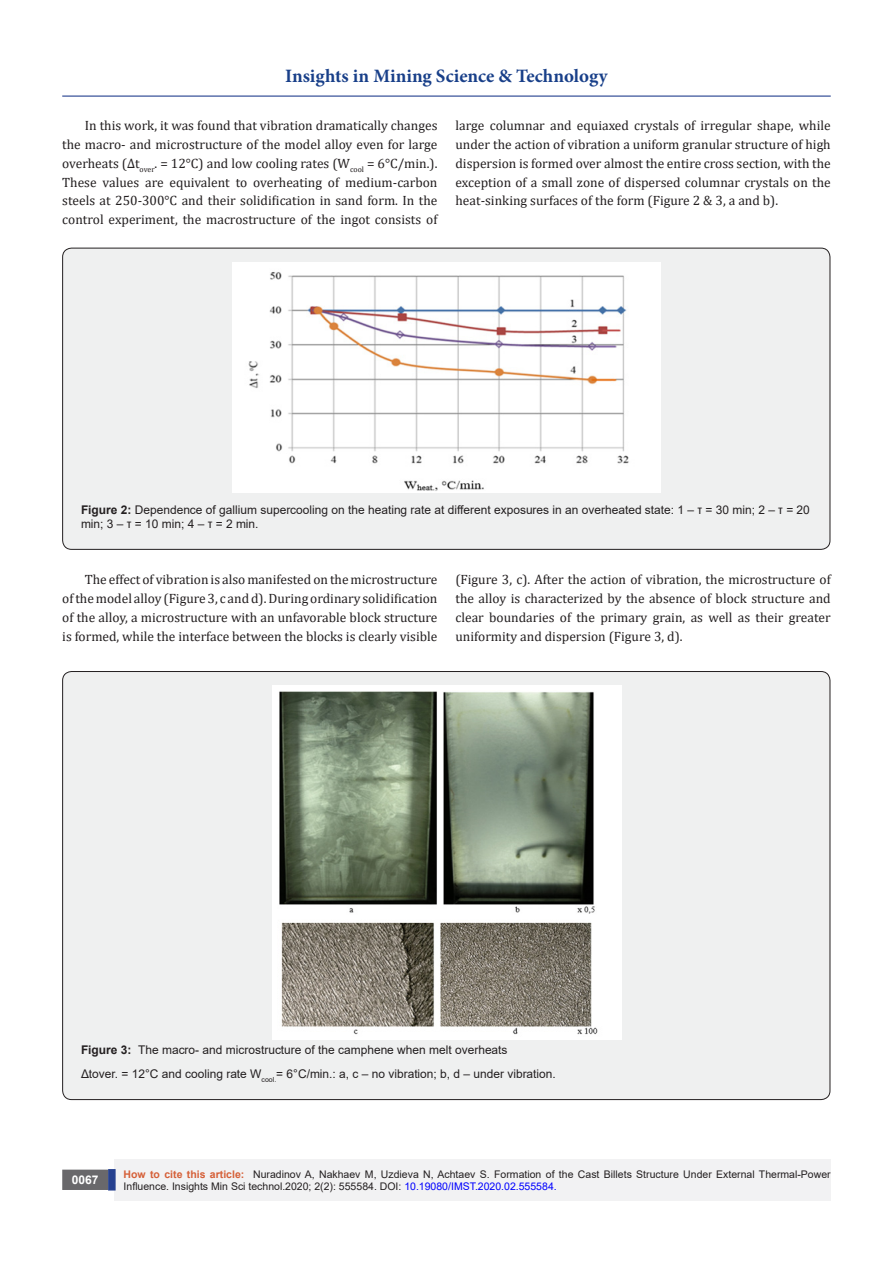
<style>
.page{position:relative;width:893px;height:1263px;background:#fff}
.page>*{position:absolute;margin:0;border:0;box-sizing:border-box;transform-origin:0 0}
.t1{font:700 18.9px "Minion Pro";color:#183f89}
.t2{font:13.5px/18.8px "Cambria";color:#231f20;text-align:justify}
.t3{font:12px/14.4px "Arial";color:#231f20}
.t4{font:700 12px "Arial";color:#fff}
.t5{font:10.5px/12.6px "Arial";color:#231f20}
.s1{font-weight:700}
.s2{font-weight:700;color:#d55f37}
.s3{color:#00f}
</style>
<div class="page">
<hr style="left:62px;top:96px;width:769px;height:1px;background:#25408f">
<div style="left:115px;top:1160px;width:716px;height:41px;background:#f2f2f3"></div>
<div style="left:63px;top:1170px;width:44px;height:19px;background:#69686b"></div>
<div style="left:62px;top:1169px;width:46px;height:21px;border:2px solid #69686b"></div>
<svg style="left:108px;top:1169px;width:8px;height:21px"></svg>
<div style="left:63px;top:248px;width:767px;height:301px;background:#eff0f0;border-radius:9px"></div>
<img style="left:233px;top:263px;width:427px;height:230px">
<div style="left:63px;top:671px;width:767px;height:428px;background:#eff0f0;border-radius:9px"></div>
<img style="left:272px;top:686px;width:349px;height:353px">
<h1 class="t1" style="left:285px;top:63px;width:324px">Insights in Mining Science &amp; Technology</h1>
<p class="t2" style="left:62px;top:116px;width:377px;text-indent:22px">In this work, it was found that vibration dramatically changes the macro- and microstructure of the model alloy even for large overheats (Δt<sub>over</sub>. = 12°C) and low cooling rates (W<sub>cool</sub> = 6°C/min.).<br>These values are equivalent to overheating of medium-carbon steels at 250-300°С and their solidification in sand form. In the control experiment, the macrostructure of the ingot consists of</p>
<p class="t2" style="left:455px;top:116px;width:377px">large columnar and equiaxed crystals of irregular shape, while under the action of vibration a uniform granular structure of high dispersion is formed over almost the entire cross section, with the exception of a small zone of dispersed columnar crystals on the heat-sinking surfaces of the form (Figure 2 &amp; 3, a and b).</p>
<p class="t3" style="left:81px;top:503px;width:730px"><span class="s1">Figure 2:</span> Dependence of gallium supercooling on the heating rate at different exposures in an overheated state: 1 – τ = 30 min; 2 – τ = 20 min; 3 – τ = 10 min; 4 – τ = 2 min.</p>
<p class="t2" style="left:62px;top:570px;width:377px;text-indent:22px">The effect of vibration is also manifested on the microstructure of the model alloy (Figure 3, c and d). During ordinary solidification of the alloy, a microstructure with an unfavorable block structure is formed, while the interface between the blocks is clearly visible</p>
<p class="t2" style="left:455px;top:570px;width:377px">(Figure 3, c). After the action of vibration, the microstructure of the alloy is characterized by the absence of block structure and clear boundaries of the primary grain, as well as their greater uniformity and dispersion (Figure 3, d).</p>
<p class="t3" style="left:81px;top:1038px;width:476px;line-height:23.4px"><span class="s1">Figure 3:</span> The macro- and microstructure of the camphene when melt overheats<br>Δtover. = 12°С and cooling rate W<sub>cool.</sub>= 6°С/min.: а, c – no vibration; b, d – under vibration.</p>
<p class="t4" style="left:72px;top:1171px;width:28px">0067</p>
<p class="t5" style="left:124px;top:1168px;width:709px"><span class="s2">How to cite this article:</span> Nuradinov A, Nakhaev M, Uzdieva N, Achtaev S. Formation of the Cast Billets Structure Under External Thermal-Power<br>Influence. Insights Min Sci technol.2020; 2(2): 555584. DOI: <span class="s3">10.19080/IMST.2020.02.555584.</span></p>
</div>
